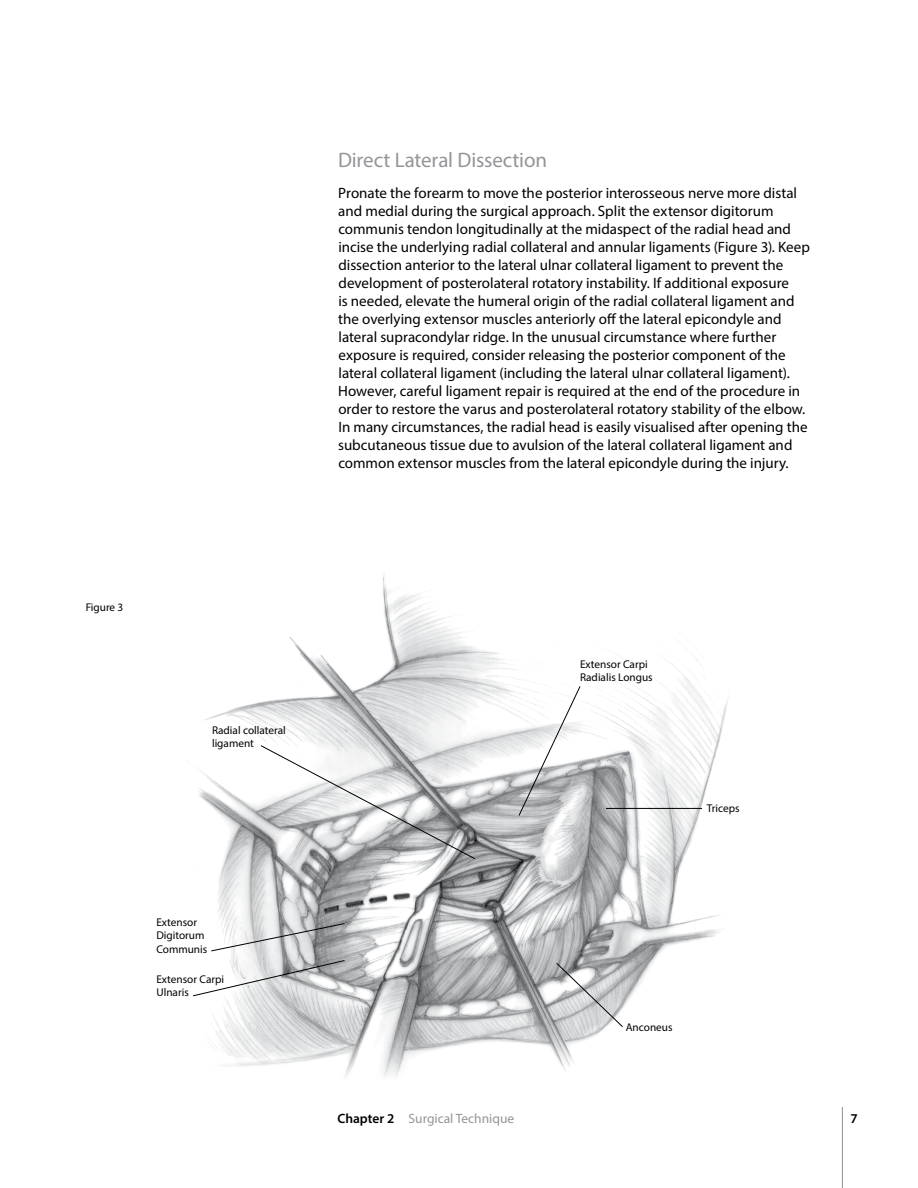
<style>
.page{position:relative;width:918px;height:1188px;background:#fff}
.page>*{position:absolute;margin:0;border:0;box-sizing:border-box;transform-origin:0 0}
.t1{font:21px "Myriad Pro";letter-spacing:-.005em;color:#939598}
.t2{font:15px/18px "Myriad Pro";color:#000}
.t3{font:13.5px "Myriad Pro";color:#939598}
.t4{font:600 13.5px "Myriad Pro";color:#000}
.t5{font:11.25px/13.5px "Myriad Pro";color:#000}
.s1{font-weight:600;color:#000}
</style>
<div class="page">
<hr style="left:842px;top:1107px;width:1px;height:81px;background:#939598">
<img style="left:196px;top:574px;width:533px;height:503px">
<svg style="left:210px;top:922px;width:136px;height:30px"></svg>
<svg style="left:193px;top:959px;width:153px;height:38px"></svg>
<svg style="left:260px;top:744px;width:216px;height:116px"></svg>
<svg style="left:518px;top:685px;width:63px;height:132px"></svg>
<hr style="left:606px;top:808px;width:96px;height:1px;background:#000">
<svg style="left:555px;top:962px;width:69px;height:66px;background:#c5c6c8"></svg>
<p class="t5" style="left:86px;top:600px;width:39px">Figure 3</p>
<p class="t5" style="left:212px;top:723px;width:75px">Radial collateral ligament</p>
<p class="t5" style="left:156px;top:915px;width:52px">Extensor<br>Digitorum<br>Communis</p>
<p class="t5" style="left:156px;top:972px;width:69px">Extensor Carpi<br>Ulnaris</p>
<h1 class="t1" style="left:338px;top:147px;width:211px">Direct Lateral Dissection</h1>
<p class="t2" style="left:338px;top:184px;width:473px">Pronate the forearm to move the posterior interosseous nerve more distal and medial during the surgical approach. Split the extensor digitorum communis tendon longitudinally at the midaspect of the radial head and incise the underlying radial collateral and annular ligaments (Figure 3). Keep dissection anterior to the lateral ulnar collateral ligament to prevent the development of posterolateral rotatory instability. If additional exposure<br>is needed, elevate the humeral origin of the radial collateral ligament and the overlying extensor muscles anteriorly off the lateral epicondyle and lateral supracondylar ridge. In the unusual circumstance where further exposure is required, consider releasing the posterior component of the lateral collateral ligament (including the lateral ulnar collateral ligament).<br>However, careful ligament repair is required at the end of the procedure in order to restore the varus and posterolateral rotatory stability of the elbow.<br>In many circumstances, the radial head is easily visualised after opening the subcutaneous tissue due to avulsion of the lateral collateral ligament and common extensor muscles from the lateral epicondyle during the injury.</p>
<p class="t5" style="left:580px;top:657px;width:74px">Extensor Carpi<br>Radialis Longus</p>
<p class="t5" style="left:707px;top:801px;width:34px">Triceps</p>
<p class="t3" style="left:338px;top:1110px;width:178px"><span class="s1">Chapter 2</span> Surgical Technique</p>
<p class="t5" style="left:626px;top:1021px;width:48px">Anconeus</p>
<p class="t4" style="left:850px;top:1109px;width:9px">7</p>
</div>
